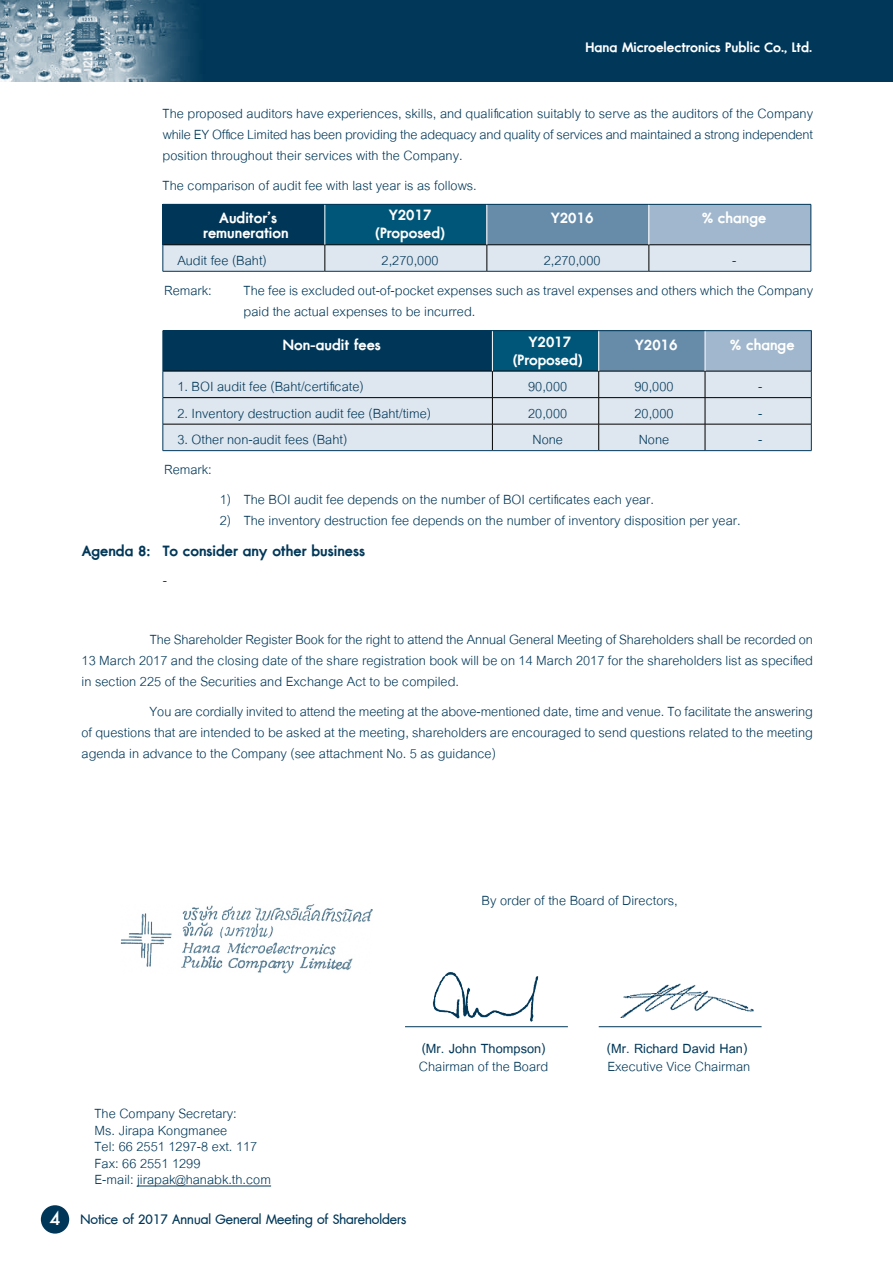
<style>
.page{position:relative;width:893px;height:1263px;background:#fff}
.page>*{position:absolute;margin:0;border:0;box-sizing:border-box;transform-origin:0 0}
.t1{font:19.5px/21px "Cordia UPC";color:#003758;text-align:justify}
.t2{font:700 19.5px/18px "DB Adman X";color:#fff;text-align:center}
.t3{font:700 19.5px "Cordia UPC";color:#003758}
.t4{font:700 19.5px "DB Adman X";color:#003758}
.t5{font:18px "DB Adman X";color:#003758}
.t6{font:700 18px "DB Adman X";color:#fff}
.t7{font:500 18px "Futura";color:#fff}
</style>
<div class="page">
<hr style="left:137px;top:1186px;width:134px;height:1px;background:#003758">
<div style="left:163px;top:204px;width:162px;height:41px;background:#003758"></div>
<div style="left:325px;top:204px;width:162px;height:41px;background:#005678"></div>
<div style="left:487px;top:204px;width:162px;height:41px;background:#668caa"></div>
<div style="left:649px;top:204px;width:162px;height:41px;background:#a0b7cd"></div>
<hr style="left:325px;top:205px;width:1px;height:40px;background:#fff">
<hr style="left:487px;top:205px;width:1px;height:40px;background:#fff">
<hr style="left:649px;top:205px;width:1px;height:40px;background:#fff">
<hr style="left:325px;top:204px;width:162px;height:1px;background:#003758">
<hr style="left:487px;top:204px;width:162px;height:1px;background:#003758">
<hr style="left:649px;top:204px;width:162px;height:1px;background:#003758">
<hr style="left:811px;top:205px;width:1px;height:40px;background:#003758">
<svg style="left:163px;top:245px;width:649px;height:26px;background:#d8e0e9"></svg>
<hr style="left:163px;top:271px;width:162px;height:1px;background:#003758">
<hr style="left:325px;top:271px;width:162px;height:1px;background:#003758">
<hr style="left:487px;top:271px;width:162px;height:1px;background:#003758">
<hr style="left:649px;top:271px;width:162px;height:1px;background:#003758">
<div style="left:163px;top:331px;width:329px;height:40px;background:#003758"></div>
<div style="left:492px;top:331px;width:107px;height:40px;background:#005678"></div>
<div style="left:599px;top:331px;width:106px;height:40px;background:#668caa"></div>
<div style="left:705px;top:331px;width:106px;height:40px;background:#a0b7cd"></div>
<div style="left:164px;top:372px;width:647px;height:78px;background:#dee6ef"></div>
<hr style="left:163px;top:371px;width:329px;height:1px;background:#000">
<hr style="left:492px;top:371px;width:107px;height:1px;background:#000">
<hr style="left:599px;top:371px;width:106px;height:1px;background:#000">
<hr style="left:705px;top:371px;width:106px;height:1px;background:#000">
<hr style="left:163px;top:397px;width:329px;height:1px;background:#000">
<hr style="left:492px;top:397px;width:107px;height:1px;background:#000">
<hr style="left:599px;top:397px;width:106px;height:1px;background:#000">
<hr style="left:705px;top:397px;width:106px;height:1px;background:#000">
<hr style="left:163px;top:424px;width:329px;height:1px;background:#000">
<hr style="left:492px;top:424px;width:107px;height:1px;background:#000">
<svg style="left:492px;top:371px;width:1px;height:79px"></svg>
<hr style="left:599px;top:424px;width:106px;height:1px;background:#000">
<svg style="left:598px;top:371px;width:1px;height:79px"></svg>
<hr style="left:705px;top:424px;width:106px;height:1px;background:#000">
<svg style="left:705px;top:371px;width:1px;height:79px"></svg>
<hr style="left:492px;top:331px;width:1px;height:40px;background:#fff">
<hr style="left:598px;top:331px;width:1px;height:40px;background:#fff">
<hr style="left:705px;top:331px;width:1px;height:40px;background:#fff">
<hr style="left:163px;top:330px;width:329px;height:1px;background:#003758">
<hr style="left:492px;top:330px;width:107px;height:1px;background:#003758">
<hr style="left:599px;top:330px;width:106px;height:1px;background:#003758">
<hr style="left:705px;top:330px;width:106px;height:1px;background:#003758">
<hr style="left:811px;top:331px;width:1px;height:40px;background:#003758">
<svg style="left:163px;top:371px;width:1px;height:79px"></svg>
<svg style="left:811px;top:371px;width:1px;height:79px"></svg>
<hr style="left:163px;top:450px;width:329px;height:1px;background:#003758">
<hr style="left:492px;top:450px;width:107px;height:1px;background:#003758">
<hr style="left:599px;top:450px;width:106px;height:1px;background:#003758">
<hr style="left:705px;top:450px;width:106px;height:1px;background:#003758">
<img style="left:121px;top:904px;width:252px;height:70px">
<img style="left:621px;top:983px;width:133px;height:34px">
<hr style="left:405px;top:1026px;width:163px;height:1px;background:#003758">
<hr style="left:599px;top:1026px;width:163px;height:1px;background:#003758">
<img style="left:432px;top:972px;width:107px;height:50px">
<img style="left:0;top:0;width:893px;height:81px">
<div style="left:41px;top:1205px;width:28px;height:28px;background:#003758;border-radius:50%"></div>
<p class="t6" style="left:586px;top:36px;width:228px">Hana Microelectronics Public Co., Ltd.</p>
<p class="t1" style="left:163px;top:102px;width:652px">The proposed auditors have experiences, skills, and qualification suitably to serve as the auditors of the Company while EY OfficeLimited has been providing theadequacy and qualityofservices and maintained astrong independent position throughout their services with the Company.</p>
<p class="t1" style="left:163px;top:174px;width:316px">The comparison of audit fee with last year is as follows.</p>
<p class="t2" style="left:203px;top:211px;width:87px;line-height:15px">Auditor’s remuneration</p>
<p class="t2" style="left:375px;top:207px;width:71px">Y2017 (Proposed)</p>
<p class="t2" style="left:551px;top:210px;width:44px">Y2016</p>
<p class="t2" style="left:702px;top:210px;width:66px">% change</p>
<p class="t1" style="left:177px;top:249px;width:91px">Audit fee (Baht)</p>
<p class="t1" style="left:382px;top:249px;width:58px">2,270,000</p>
<p class="t1" style="left:544px;top:249px;width:58px">2,270,000</p>
<p class="t1" style="left:732px;top:249px;width:6px">-</p>
<p class="t1" style="left:164px;top:279px;width:49px">Remark:</p>
<p class="t1" style="left:244px;top:279px;width:571px">The fee is excluded out-of-pocket expenses such as travel expenses and others which the Company paid the actual expenses to be incurred.</p>
<p class="t2" style="left:283px;top:336px;width:100px">Non-audit fees</p>
<p class="t2" style="left:513px;top:333px;width:71px">Y2017 (Proposed)</p>
<p class="t2" style="left:635px;top:336px;width:44px">Y2016</p>
<p class="t2" style="left:730px;top:336px;width:66px">% change</p>
<p class="t1" style="left:177px;top:375px;width:188px">1. BOI audit fee (Baht/certificate)</p>
<p class="t1" style="left:528px;top:375px;width:41px">90,000</p>
<p class="t1" style="left:634px;top:375px;width:41px">90,000</p>
<p class="t1" style="left:758px;top:375px;width:6px">-</p>
<p class="t1" style="left:177px;top:402px;width:255px">2. Inventory destruction audit fee (Baht/time)</p>
<p class="t1" style="left:528px;top:402px;width:41px">20,000</p>
<p class="t1" style="left:634px;top:402px;width:41px">20,000</p>
<p class="t1" style="left:758px;top:402px;width:6px">-</p>
<p class="t1" style="left:177px;top:428px;width:171px">3. Other non-audit fees (Baht)</p>
<p class="t1" style="left:532px;top:428px;width:32px">None</p>
<p class="t1" style="left:639px;top:428px;width:32px">None</p>
<p class="t1" style="left:758px;top:428px;width:6px">-</p>
<p class="t1" style="left:164px;top:459px;width:49px">Remark:</p>
<p class="t1" style="left:220px;top:488px;width:436px">1) The BOI audit fee depends on the number of BOI certificates each year.</p>
<p class="t1" style="left:220px;top:509px;width:522px">2) The inventory destruction fee depends on the number of inventory disposition per year.</p>
<p class="t4" style="left:82px;top:539px;width:285px">Agenda 8: To consider any other business</p>
<p class="t1" style="left:163px;top:570px;width:6px">-</p>
<p class="t1" style="left:82px;top:629px;width:733px;text-indent:68px">The Shareholder Register Book for the right to attend the Annual General Meeting of Shareholders shall be recorded on 13 March 2017 and the closing date of the share registration book will be on 14 March 2017 for the shareholders list as specified in section 225 of the Securities and Exchange Act to be compiled.</p>
<p class="t1" style="left:82px;top:700px;width:733px;text-indent:68px">You are cordially invited to attend the meeting at the above-mentioned date, time and venue. To facilitate the answering of questions that are intended to be asked at the meeting, shareholders are encouraged to send questions related to the meeting agenda in advance to the Company (see attachment No. 5 as guidance)</p>
<p class="t1" style="left:482px;top:890px;width:198px">By order of the Board of Directors,</p>
<p class="t7" style="left:49px;top:1206px;width:13px">4</p>
<p class="t3" style="left:422px;top:1037px;width:125px">(Mr. John Thompson)</p>
<p class="t3" style="left:607px;top:1037px;width:142px">(Mr. Richard David Han)</p>
<p class="t1" style="left:419px;top:1055px;width:131px">Chairman of the Board</p>
<p class="t1" style="left:607px;top:1055px;width:144px">Executive Vice Chairman</p>
<p class="t1" style="left:95px;top:1105px;width:178px;line-height:16.5px;text-align:left">The Company Secretary:<br>Ms. Jirapa Kongmanee<br>Tel: 66 2551 1297-8 ext. 117<br>Fax: 66 2551 1299<br>E-mail: jirapak@hanabk.th.com</p>
<p class="t5" style="left:80px;top:1209px;width:327px">Notice of 2017 Annual General Meeting of Shareholders</p>
</div>
